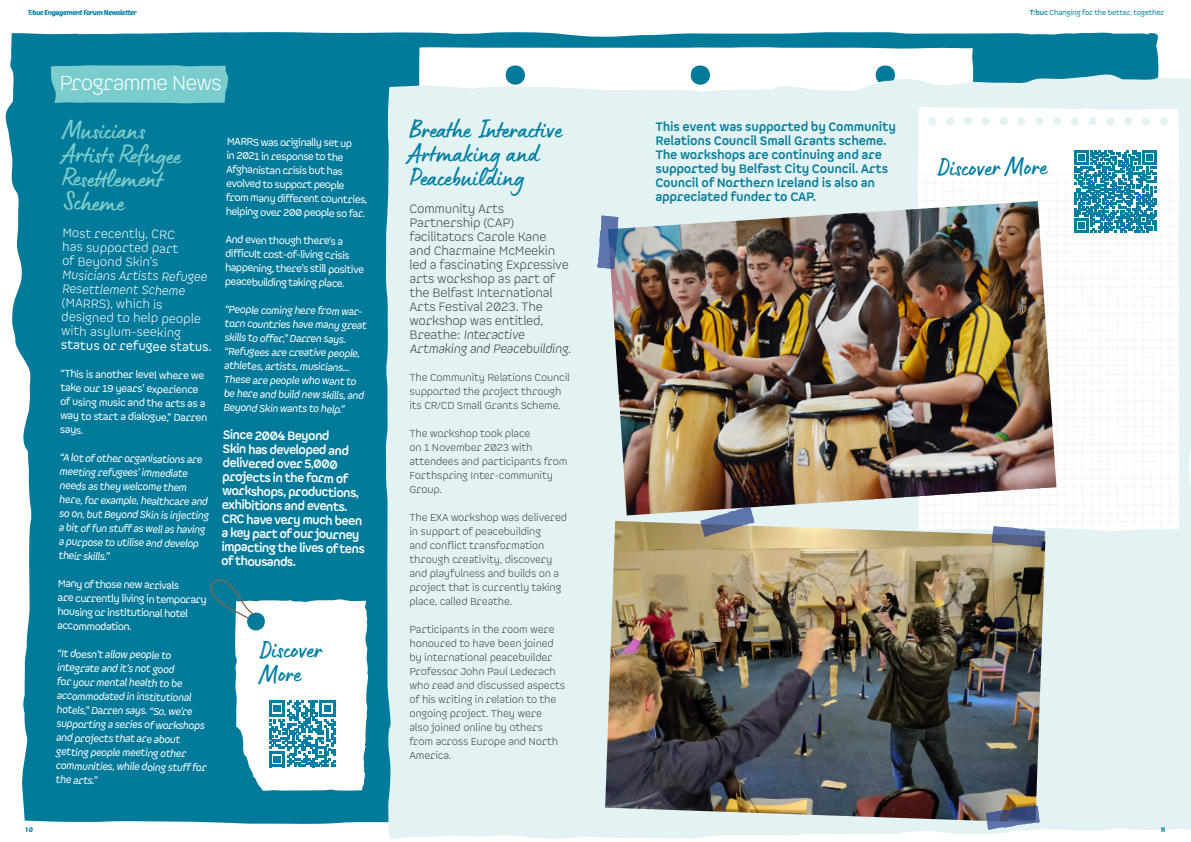
<style>
.page{position:relative;width:1191px;height:842px;background:#fff}
.page>*{position:absolute;margin:0;border:0;box-sizing:border-box;transform-origin:0 0}
.t1{font:27px/24px "Lumios Marker";color:#007fa3}
.t2{font:27px/24px "Lumios Marker";color:#7bcdcd}
.t3{font:300 20px "Spock Ess Alt 1";letter-spacing:-.055em;color:#fff}
.t4{font:300 12px/14px "Spock Ess Alt 1";letter-spacing:-.02em;color:#3a3e49}
.t5{font:700 12px/14px "Spock Ess Alt 1";color:#fff}
.t6{font:700 12px/14px "Spock Ess Alt 1";letter-spacing:-.02em;color:#027b9b}
.t7{font:300 12px/14px "Spock Ess Alt 1";color:#fff}
.t8{font:italic 10px/14px "Spock Ess Alt 1";color:#fff}
.t9{font:300 10px/14px "Spock Ess Alt 1";letter-spacing:-.02em;color:#3a3e49}
.t10{font:10px/14px "Spock Ess Alt 1";color:#fff}
.t11{font:7px "Spock Ess Alt 1";letter-spacing:-.025em;color:#007fa3}
.t12{font:7px "Poetsen One";letter-spacing:-.05em;color:#007fa3}
.t13{font:6.5px "Poetsen One";color:#007fa3}
.s1{font-weight:700}
.s2{font-style:italic}
.s3{font-weight:400}
</style>
<div class="page">
<div style="left:5px;top:32px;width:1154px;height:792px;background:#027b9b"></div>
<svg style="left:419px;top:47px;width:554px;height:27px"></svg>
<div style="left:385px;top:74px;width:806px;height:765px;background:#e3f3f3"></div>
<svg style="left:51px;top:65px;width:177px;height:38px;background:#75c9ca"></svg>
<img style="left:605px;top:521px;width:440px;height:302px">
<svg style="left:986px;top:806px;width:53px;height:24px"></svg>
<svg style="left:210px;top:579px;width:158px;height:212px"></svg>
<svg style="left:916px;top:107px;width:263px;height:43px"></svg>
<img style="left:608px;top:201px;width:308px;height:314px">
<svg style="left:597px;top:216px;width:21px;height:53px"></svg>
<svg style="left:700px;top:506px;width:54px;height:31px;background:#868a97"></svg>
<img style="left:916px;top:150px;width:263px;height:398px">
<p class="t12" style="left:28px;top:8px;width:111px">T:buc Engagement Forum Newsletter</p>
<p class="t11" style="left:1029px;top:8px;width:136px"><span class="s1">T:buc</span> Changing for the better, together</p>
<p class="t3" style="left:59px;top:71px;width:164px">Programme News</p>
<p class="t2" style="left:64px;top:116px;width:119px;rotate:1deg">Musicians<br>Artists Refugee<br>Resett lement<br>Scheme</p>
<p class="t7" style="left:63px;top:226px;width:153px;rotate:1deg">Most recently, CRC<br>has supported part<br>of Beyond Skin’s<br><span class="s2">Musicians Artists Refugee<br>Resettlement Scheme </span>(MARRS), which is designed to help people with asylum-seeking <span class="s3">status or refugee status.</span></p>
<p class="t10" style="left:61px;top:366px;width:149px;rotate:1deg">“This is another level where we take our 19 years’ experience of using music and the arts as a way to start a dialogue,” Darren says.</p>
<p class="t8" style="left:60px;top:450px;width:152px;rotate:1deg">“A lot of other organisations are meeting refugees’ immediate needs as they welcome them here, for example, healthcare and so on, but Beyond Skin is injecting a bit of fun stuff as well as having a purpose to utilise and develop their skills.”</p>
<p class="t10" style="left:58px;top:576px;width:151px;rotate:1deg">Many of those new arrivals<br>are currently living in temporary housing or institutional hotel accommodation.</p>
<p class="t8" style="left:57px;top:646px;width:153px;rotate:1deg">“It doesn’t allow people to integrate and it’s not good<br>for your mental health to be accommodated in institutional hotels,” Darren says. “So, we’re supporting a series of workshops and projects that are about getting people meeting other communities, while doing stuff for the arts.”</p>
<p class="t10" style="left:227px;top:134px;width:143px;rotate:1deg">MARRS was originally set up<br>in 2021 in response to the<br>Afghanistan crisis but has evolved to support people from many different countries, helping over 200 people so far.</p>
<p class="t10" style="left:225px;top:232px;width:141px;rotate:1deg">And even though there’s a difficult cost-of-living crisis happening, there’s still positive peacebuilding taking place.</p>
<p class="t8" style="left:225px;top:302px;width:144px;rotate:1deg">“People coming here from war&shy;torn countries have many great skills to offer,” Darren says. “Refugees are creative people, athletes, artists, musicians…<br>These are people who want to be here and build new skills, and<br>Beyond Skin wants to help.”</p>
<p class="t5" style="left:223px;top:428px;width:146px;rotate:1deg">Since 2004 Beyond<br>Skin has developed and delivered over 5,000 projects in the form of workshops, productions, exhibitions and events.<br>CRC have very much been a key part of our journey impacting the lives of tens of thousands.</p>
<p class="t1" style="left:260px;top:636px;width:64px;rotate:-1deg">Discover<br>More</p>
<p class="t1" style="left:409px;top:116px;width:154px">Breathe Interactive<br>Artmaking and<br>Peacebuilding</p>
<p class="t4" style="left:409px;top:202px;width:163px">Community Arts<br>Partnership (CAP) facilitators Carole Kane<br>and Charmaine McMeekin led a fascinating Expressive arts workshop as part of the Belfast International<br>Arts Festival 2023. The workshop was entitled,<br>Breathe: <span class="s2">Interactive<br>Artmaking and Peacebuilding</span>.</p>
<p class="t9" style="left:409px;top:371px;width:162px">The Community Relations Council supported the project through its CR/CD Small Grants Scheme.</p>
<p class="t9" style="left:409px;top:427px;width:160px">The workshop took place<br>on 1 November 2023 with attendees and participants from<br>Forthspring Inter-community<br>Group.</p>
<p class="t9" style="left:409px;top:511px;width:159px">The EXA workshop was delivered in support of peacebuilding<br>and conflict transformation through creativity, discovery and playfulness and builds on a project that is currently taking place, called Breathe.</p>
<p class="t9" style="left:409px;top:623px;width:157px">Participants in the room were honoured to have been joined by international peacebuilder<br>Professor John Paul Lederach who read and discussed aspects of his writing in relation to the ongoing project. They were<br>also joined online by others from across Europe and North<br>America.</p>
<p class="t6" style="left:655px;top:119px;width:242px">This event was supported by Community Relations Council Small Grants scheme.<br>The workshops are continuing and are supported by Belfast City Council. Arts Council of Northern Ireland is also an appreciated funder to CAP.</p>
<p class="t1" style="left:937px;top:154px;width:110px;rotate:-1deg">Discover More</p>
<p class="t13" style="left:26px;top:826px;width:9px">1 0</p>
<p class="t13" style="left:1160px;top:826px;width:6px">11</p>
</div>
